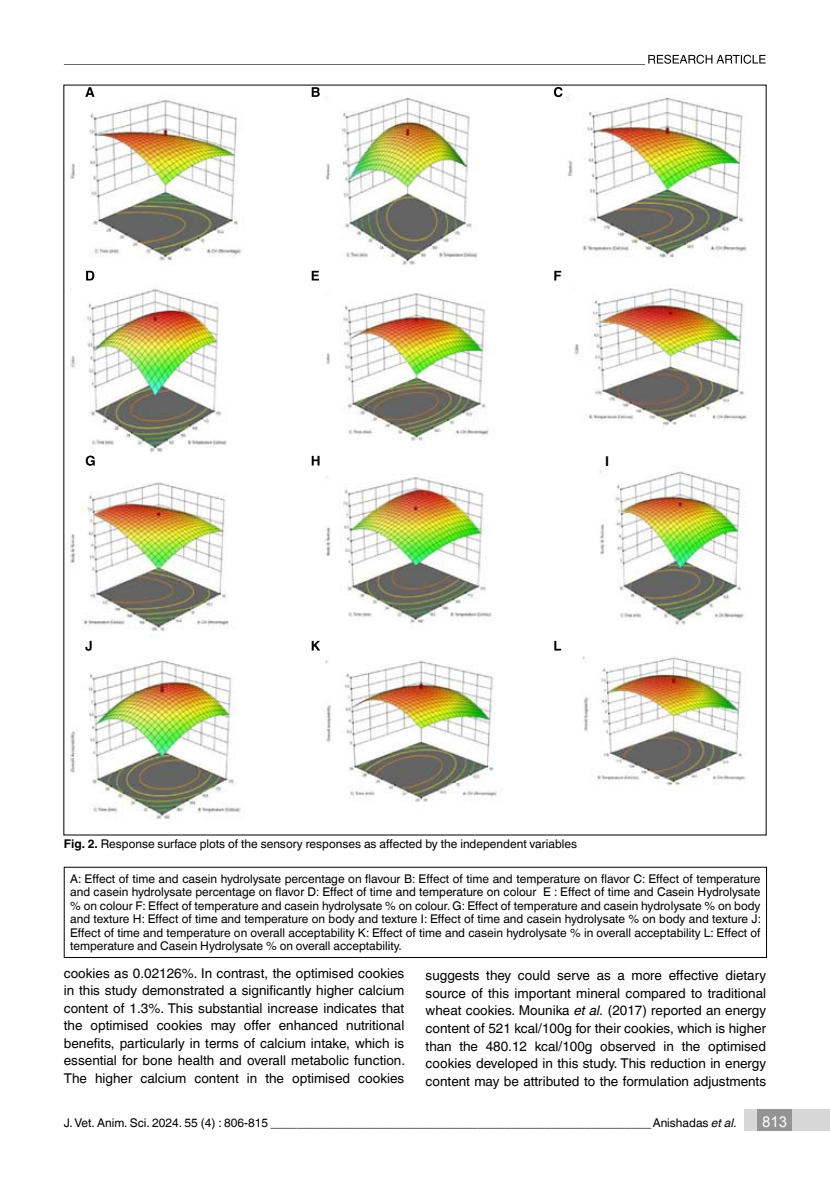
<style>
.page{position:relative;width:830px;height:1191px;background:#fff}
.page>*{position:absolute;margin:0;border:0;box-sizing:border-box;transform-origin:0 0}
.t1{font:15px "Arial";color:#fff}
.t2{font:13.5px/17.5px "Helvetica World";color:#000;text-align:justify}
.t3{font:700 13.5px "Helvetica World";color:#000}
.t4{font:12px/13.5px "Helvetica World";color:#000;text-align:justify}
.s1{font-weight:700}
.s2{font-style:italic}
</style>
<div class="page">
<svg style="left:64px;top:55px;width:701px;height:10px"></svg>
<img style="left:70px;top:88px;width:677px;height:731px">
<svg style="left:85px;top:87px;width:9px;height:10px"></svg>
<svg style="left:86px;top:271px;width:8px;height:9px"></svg>
<svg style="left:86px;top:455px;width:9px;height:11px"></svg>
<svg style="left:85px;top:641px;width:7px;height:10px"></svg>
<svg style="left:311px;top:87px;width:8px;height:10px"></svg>
<svg style="left:311px;top:271px;width:8px;height:9px"></svg>
<svg style="left:311px;top:456px;width:8px;height:9px"></svg>
<svg style="left:311px;top:641px;width:9px;height:9px"></svg>
<svg style="left:553px;top:87px;width:9px;height:10px"></svg>
<svg style="left:554px;top:271px;width:7px;height:9px"></svg>
<svg style="left:554px;top:641px;width:7px;height:9px"></svg>
<div style="left:744px;top:1109px;width:85px;height:21px;background:#d7d7d7"></div>
<div style="left:757px;top:1109px;width:34px;height:21px;background:#949494"></div>
<p class="t3" style="left:604px;top:453px;width:4px">i</p>
<p class="t4" style="left:64px;top:837px;width:514px"><span class="s1">Fig. 2.</span> Response surface plots of the sensory responses as affected by the independent variables</p>
<p class="t4" style="left:70px;top:871px;width:692px">A: Effect of time and casein hydrolysate percentage on flavour B: Effect of time and temperature on flavor C: Effect of temperature and casein hydrolysate percentage on flavor D: Effect of time and temperature on colour E : Effect of time and Casein Hydrolysate % on colour F: Effect of temperature and casein hydrolysate % on colour. G: Effect of temperature and casein hydrolysate % on body and texture H: Effect of time and temperature on body and texture I: Effect of time and casein hydrolysate % on body and texture J:<br>Effect of time and temperature on overall acceptability K: Effect of time and casein hydrolysate % in overall acceptability L: Effect of temperature and Casein Hydrolysate % on overall acceptability.</p>
<p class="t2" style="left:64px;top:964px;width:342px">cookies as 0.02126%. In contrast, the optimised cookies in this study demonstrated a significantly higher calcium content of 1.3%. This substantial increase indicates that the optimised cookies may offer enhanced nutritional benefits, particularly in terms of calcium intake, which is essential for bone health and overall metabolic function.<br>The higher calcium content in the optimised cookies</p>
<p class="t2" style="left:425px;top:966px;width:342px">suggests they could serve as a more effective dietary source of this important mineral compared to traditional wheat cookies. Mounika <span class="s2">et al.</span> (2017) reported an energy content of 521 kcal/100g for their cookies, which is higher than the 480.12 kcal/100g observed in the optimised cookies developed in this study. This reduction in energy content may be attributed to the formulation adjustments</p>
<p class="t4" style="left:64px;top:1116px;width:206px">J. Vet. Anim. Sci. 2024. 55 (4) : 806-815</p>
<p class="t4" style="left:652px;top:1116px;width:86px">Anishadas <span class="s2">et al.</span></p>
<p class="t1" style="left:761px;top:1111px;width:27px">813</p>
</div>
